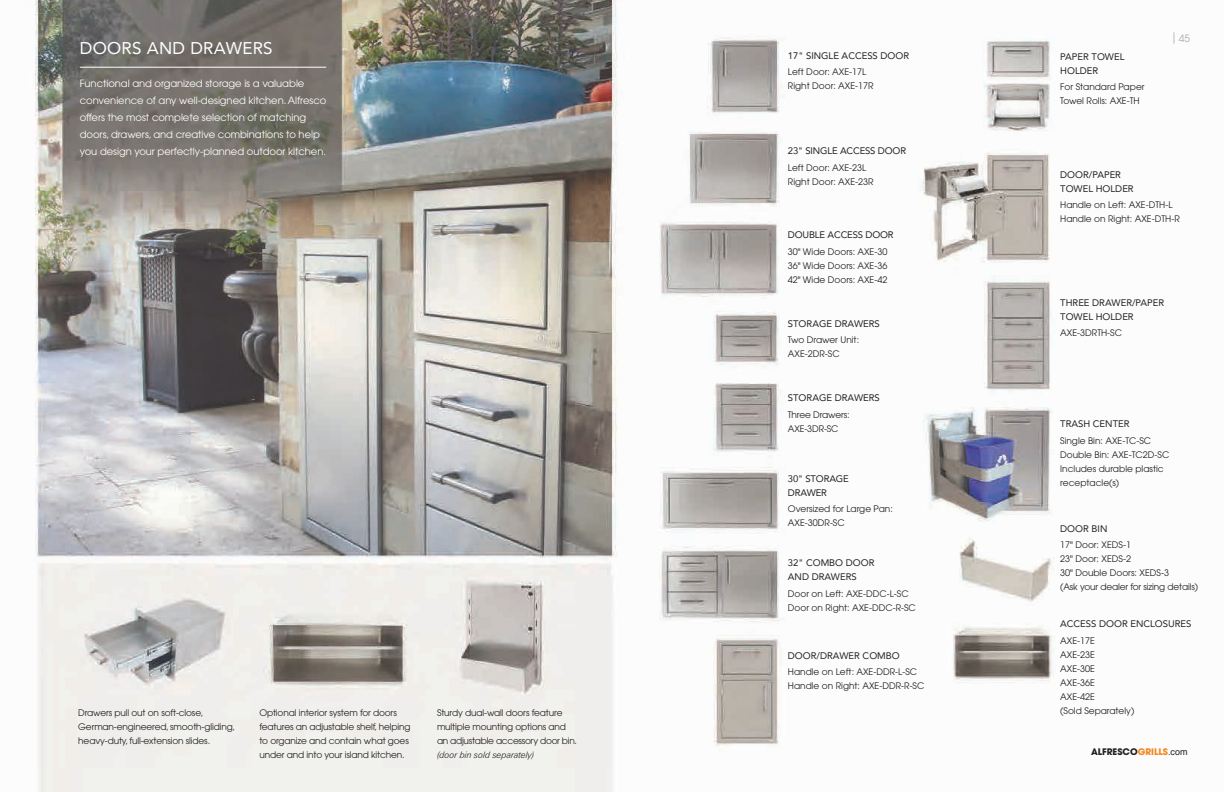
<style>
.page{position:relative;width:1224px;height:792px;background:#fff}
.page>*{position:absolute;margin:0;border:0;box-sizing:border-box;transform-origin:0 0}
.t1{font:17px "Avenir";letter-spacing:.015em;color:#fff}
.t2{font:10px/17px "Avant Garde";letter-spacing:-.005em;color:#fff}
.t3{font:10px "Avant Garde";color:#a8a9ad}
.t4{font:9.5px/14px "Avenir";color:#231f20}
.t5{font:9px/14px "Avant Garde";color:#231f20}
.t6{font:italic 300 9px "Zurich BT";letter-spacing:-.015em;color:#231f20}
.t7{font:700 9px "Avant Garde";color:#231f20}
.s1{color:#f5871f}
.s2{font-family:"Helvetica";font-weight:400}
</style>
<div class="page">
<img style="left:34px;top:0;width:1140px;height:792px">
<svg style="left:1174px;top:32px;width:1px;height:12px"></svg>
<hr style="left:80px;top:67px;width:246px;height:1px;background:#fff">
<h1 class="t1" style="left:80px;top:37px;width:194px">DOORS AND DRAWERS</h1>
<p class="t2" style="left:80px;top:76px;width:248px">Functional and organized storage is a valuable convenience of any well-designed kitchen. Alfresco offers the most complete selection of matching doors, drawers, and creative combinations to help you design your perfectly-planned outdoor kitchen.</p>
<p class="t4" style="left:788px;top:49px;width:123px">17" SINGLE ACCESS DOOR</p>
<p class="t5" style="left:788px;top:66px;width:87px">Left Door: AXE-17L<br>Right Door: AXE-17R</p>
<p class="t4" style="left:788px;top:144px;width:120px">23" SINGLE ACCESS DOOR</p>
<p class="t5" style="left:788px;top:161px;width:87px">Left Door: AXE-23L<br>Right Door: AXE-23R</p>
<p class="t4" style="left:788px;top:228px;width:107px">DOUBLE ACCESS DOOR</p>
<p class="t5" style="left:788px;top:245px;width:101px;text-align:justify">30" Wide Doors: AXE-30<br>36" Wide Doors: AXE-36<br>42" Wide Doors: AXE-42</p>
<p class="t4" style="left:788px;top:317px;width:93px">STORAGE DRAWERS</p>
<p class="t5" style="left:788px;top:333px;width:73px">Two Drawer Unit:<br>AXE-2DR-SC</p>
<p class="t4" style="left:788px;top:391px;width:93px">STORAGE DRAWERS</p>
<p class="t5" style="left:788px;top:408px;width:63px">Three Drawers:<br>AXE-3DR-SC</p>
<p class="t4" style="left:788px;top:472px;width:62px">30" STORAGE<br>DRAWER</p>
<p class="t5" style="left:788px;top:503px;width:106px">Oversized for Large Pan:<br>AXE-30DR-SC</p>
<p class="t4" style="left:788px;top:556px;width:88px">32" COMBO DOOR<br>AND DRAWERS</p>
<p class="t5" style="left:788px;top:587px;width:130px">Door on Left: AXE-DDC-L-SC<br>Door on Right: AXE-DDC-R-SC</p>
<p class="t4" style="left:788px;top:649px;width:113px">DOOR/DRAWER COMBO</p>
<p class="t5" style="left:788px;top:666px;width:138px">Handle on Left: AXE-DDR-L-SC<br>Handle on Right: AXE-DDR-R-SC</p>
<p class="t4" style="left:1060px;top:50px;width:66px">PAPER TOWEL<br>HOLDER</p>
<p class="t5" style="left:1060px;top:81px;width:86px">For Standard Paper<br>Towel Rolls: AXE-TH</p>
<p class="t3" style="left:1179px;top:35px;width:13px">45</p>
<p class="t4" style="left:1060px;top:168px;width:75px">DOOR/PAPER<br>TOWEL HOLDER</p>
<p class="t5" style="left:1060px;top:199px;width:121px">Handle on Left: AXE-DTH-L<br>Handle on Right: AXE-DTH-R</p>
<p class="t4" style="left:1060px;top:296px;width:106px">THREE DRAWER/PAPER<br>TOWEL HOLDER</p>
<p class="t5" style="left:1060px;top:327px;width:63px">AXE-3DRTH-SC</p>
<p class="t4" style="left:1060px;top:417px;width:71px">TRASH CENTER</p>
<p class="t5" style="left:1060px;top:434px;width:111px">Single Bin: AXE-TC-SC<br>Double Bin: AXE-TC2D-SC<br>Includes durable plastic receptacle(s)</p>
<p class="t4" style="left:1060px;top:522px;width:49px">DOOR BIN</p>
<p class="t5" style="left:1060px;top:539px;width:139px">17" Door: XEDS-1<br>23" Door: XEDS-2<br>30" Double Doors: XEDS-3<br>(Ask your dealer for sizing details)</p>
<p class="t4" style="left:1060px;top:617px;width:133px">ACCESS DOOR ENCLOSURES</p>
<p class="t5" style="left:1060px;top:634px;width:36px;text-align:justify">AXE-17E AXE-23E AXE-30E AXE-36E AXE-42E</p>
<p class="t5" style="left:78px;top:706px;width:127px">Drawers pull out on soft-close,</p>
<p class="t5" style="left:1060px;top:704px;width:76px">(Sold Separately)</p>
<p class="t5" style="left:78px;top:720px;width:158px">German-engineered, smooth-gliding, heavy-duty, full-extension slides.</p>
<p class="t5" style="left:259px;top:706px;width:153px">Optional interior system for doors features an adjustable shelf, helping to organize and contain what goes under and into your island kitchen.</p>
<p class="t5" style="left:437px;top:706px;width:142px">Sturdy dual-wall doors feature multiple mounting options and an adjustable accessory door bin.</p>
<p class="t6" style="left:437px;top:751px;width:99px">(door bin sold separately)</p>
<p class="t7" style="left:1091px;top:748px;width:98px">ALFRESCO<span class="s1">GRILLS</span><span class="s2">.com</span></p>
</div>
